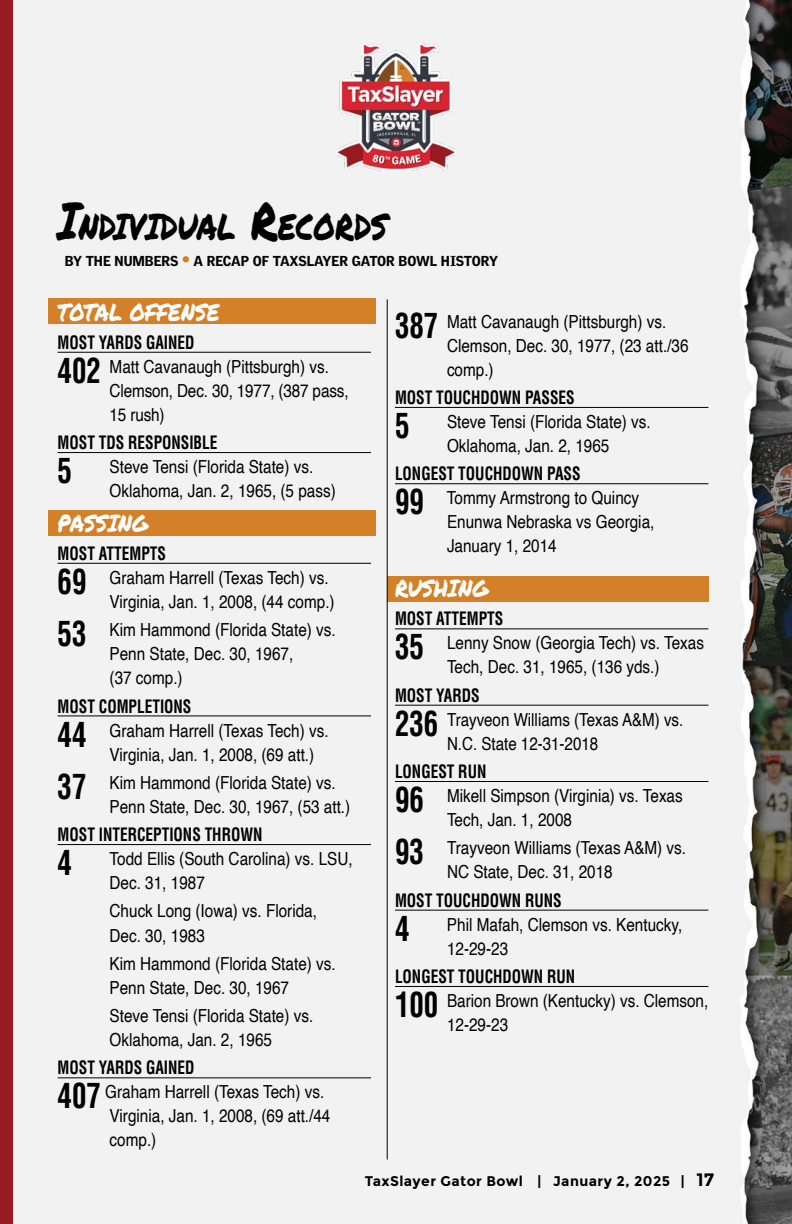
<style>
.page{position:relative;width:792px;height:1224px;background:#fff}
.page>*{position:absolute;margin:0;border:0;box-sizing:border-box;transform-origin:0 0}
.t1{font:36.4px "Permanent Marker";color:#000;scale:.8 1}
.t2{font:700 condensed 34px "Helvetica LT Std";color:#000;scale:.85 1}
.t3{font:24px "Permanent Marker";color:#fff;scale:.85 1}
.t4{font:18px/24px "Helvetica";color:#000;scale:.85 1}
.t5{font:700 condensed 18px "Helvetica LT Std";color:#000;scale:.85 1}
.t6{font:18px/24px "Helvetica";color:#000;scale:.84 1}
.t7{font:900 14px "Griffith Gothic";color:#000}
.t8{font:700 14px "Montserrat";letter-spacing:.03em;color:#000}
.s1{font-size:52px}
.s2{font-size:18px;color:#d27f1c}
.s3{font-family:"Helvetica LT Std";font-weight:700;font-stretch:condensed;font-size:34px}
.s4{font-size:18px}
</style>
<div class="page">
<img style="left:13px;top:0;width:779px;height:1224px">
<img style="left:335px;top:43px;width:121px;height:127px">
<div style="left:0;top:0;width:13px;height:1224px;background:#981b21"></div>
<div style="left:49px;top:298px;width:327px;height:25px;background:#d38029"></div>
<div style="left:387px;top:576px;width:321px;height:25px;background:#d38029"></div>
<div style="left:49px;top:510px;width:327px;height:25px;background:#d38029"></div>
<hr style="left:58px;top:352px;width:313px;height:1px;background:#000">
<hr style="left:58px;top:452px;width:313px;height:1px;background:#000">
<hr style="left:58px;top:563px;width:313px;height:1px;background:#000">
<hr style="left:58px;top:715px;width:313px;height:1px;background:#000">
<hr style="left:58px;top:844px;width:313px;height:1px;background:#000">
<hr style="left:58px;top:1077px;width:313px;height:1px;background:#000">
<hr style="left:395px;top:407px;width:313px;height:1px;background:#000">
<hr style="left:395px;top:483px;width:313px;height:1px;background:#000">
<hr style="left:395px;top:628px;width:313px;height:1px;background:#000">
<hr style="left:395px;top:705px;width:313px;height:1px;background:#000">
<hr style="left:395px;top:781px;width:313px;height:1px;background:#000">
<hr style="left:395px;top:910px;width:313px;height:1px;background:#000">
<hr style="left:395px;top:986px;width:313px;height:1px;background:#000">
<hr style="left:387px;top:299px;width:1px;height:861px;background:#000">
<h1 class="t1" style="left:58px;top:199px;width:414px"><span class="s1">I</span>NDIVIDUAL <span class="s1">R</span>ECORDS</h1>
<p class="t7" style="left:65px;top:252px;width:435px">BY THE NUMBERS <span class="s2">•</span> A RECAP OF TAXSLAYER GATOR BOWL HISTORY</p>
<h3 class="t3" style="left:58px;top:294px;width:192px">TOTAL OFFENSE</h3>
<p class="t5" style="left:58px;top:331px;width:163px">MOST YARDS GAINED</p>
<p class="t4" style="left:110px;top:355px;width:283px;text-indent:-52px"><span class="s3">402</span> Matt Cavanaugh (Pittsburgh) vs.<br>Clemson, Dec. 30, 1977, (387 pass,<br>15 rush)</p>
<p class="t5" style="left:58px;top:431px;width:190px">MOST TDS RESPONSIBLE</p>
<h2 class="t2" style="left:58px;top:449px;width:18px">5</h2>
<p class="t4" style="left:110px;top:455px;width:268px">Steve Tensi (Florida State) vs.<br>Oklahoma, Jan. 2, 1965, (5 pass)</p>
<h3 class="t3" style="left:58px;top:505px;width:108px">PASSING</h3>
<p class="t5" style="left:58px;top:542px;width:129px">MOST ATTEMPTS</p>
<h2 class="t2" style="left:58px;top:560px;width:35px">69</h2>
<p class="t4" style="left:110px;top:566px;width:266px">Graham Harrell (Texas Tech) vs.<br>Virginia, Jan. 1, 2008, (44 comp.)</p>
<h2 class="t2" style="left:58px;top:613px;width:35px">53</h2>
<p class="t4" style="left:110px;top:618px;width:268px">Kim Hammond (Florida State) vs.<br>Penn State, Dec. 30, 1967,<br>(37 comp.)</p>
<p class="t5" style="left:58px;top:695px;width:159px">MOST COMPLETIONS</p>
<h2 class="t2" style="left:58px;top:713px;width:35px">44</h2>
<p class="t4" style="left:110px;top:719px;width:259px">Graham Harrell (Texas Tech) vs.<br>Virginia, Jan. 1, 2008, (69 att.)</p>
<h2 class="t2" style="left:58px;top:765px;width:35px">37</h2>
<p class="t4" style="left:110px;top:771px;width:285px">Kim Hammond (Florida State) vs.<br>Penn State, Dec. 30, 1967, (53 att.)</p>
<p class="t5" style="left:58px;top:823px;width:243px">MOST INTERCEPTIONS THROWN</p>
<h2 class="t2" style="left:58px;top:841px;width:18px">4</h2>
<p class="t4" style="left:110px;top:847px;width:288px">Todd Ellis (South Carolina) vs. LSU,<br>Dec. 31, 1987</p>
<p class="t4" style="left:110px;top:900px;width:246px">Chuck Long (Iowa) vs. Florida,<br>Dec. 30, 1983</p>
<p class="t4" style="left:110px;top:952px;width:268px">Kim Hammond (Florida State) vs.<br>Penn State, Dec. 30, 1967</p>
<p class="t4" style="left:110px;top:1004px;width:241px">Steve Tensi (Florida State) vs.<br>Oklahoma, Jan. 2, 1965</p>
<p class="t5" style="left:58px;top:1057px;width:163px">MOST YARDS GAINED</p>
<p class="t4" style="left:110px;top:1081px;width:261px;text-indent:-52px"><span class="s3">407</span> Graham Harrell (Texas Tech) vs.<br>Virginia, Jan. 1, 2008, (69 att./44 comp.)</p>
<p class="t4" style="left:447px;top:310px;width:286px;text-indent:-52px"><span class="s3">387</span> Matt Cavanaugh (Pittsburgh) vs.<br>Clemson, Dec. 30, 1977, (23 att./36 comp.)</p>
<p class="t5" style="left:395px;top:386px;width:213px">MOST TOUCHDOWN PASSES</p>
<h2 class="t2" style="left:395px;top:404px;width:19px">5</h2>
<p class="t4" style="left:447px;top:410px;width:241px">Steve Tensi (Florida State) vs.<br>Oklahoma, Jan. 2, 1965</p>
<p class="t5" style="left:395px;top:463px;width:220px">LONGEST TOUCHDOWN PASS</p>
<h2 class="t2" style="left:395px;top:481px;width:35px">99</h2>
<p class="t4" style="left:447px;top:487px;width:246px">Tommy Armstrong to Quincy<br>Enunwa Nebraska vs Georgia,<br>January 1, 2014</p>
<h3 class="t3" style="left:395px;top:571px;width:111px">RUSHING</h3>
<p class="t5" style="left:395px;top:608px;width:129px">MOST ATTEMPTS</p>
<h2 class="t2" style="left:395px;top:626px;width:35px">35</h2>
<p class="t4" style="left:447px;top:632px;width:304px">Lenny Snow (Georgia Tech) vs. Texas<br>Tech, Dec. 31, 1965, (136 yds.)</p>
<p class="t5" style="left:395px;top:684px;width:101px">MOST YARDS</p>
<p class="t6" style="left:447px;top:708px;width:283px;text-indent:-52px"><span class="s3">236</span> Trayveon Williams (Texas A&amp;M) vs.<br>N.C. State 12-31-2018</p>
<p class="t5" style="left:395px;top:760px;width:109px">LONGEST RUN</p>
<h2 class="t2" style="left:395px;top:778px;width:35px">96</h2>
<p class="t4" style="left:447px;top:784px;width:279px">Mikell Simpson (Virginia) vs. Texas<br>Tech, Jan. 1, 2008</p>
<h2 class="t2" style="left:395px;top:831px;width:35px">93</h2>
<p class="t4" style="left:447px;top:837px;width:283px">Trayveon Williams (Texas A&amp;M) vs.<br>NC State, Dec. 31, 2018</p>
<p class="t5" style="left:395px;top:889px;width:198px">MOST TOUCHDOWN RUNS</p>
<p class="t4" style="left:447px;top:913px;width:278px;text-indent:-52px"><span class="s3">4</span> Phil Mafah, Clemson vs. Kentucky,<br>12-29-23</p>
<p class="t5" style="left:395px;top:965px;width:213px">LONGEST TOUCHDOWN RUN</p>
<p class="t4" style="left:447px;top:989px;width:309px;text-indent:-52px"><span class="s3">100</span> Barion Brown (Kentucky) vs. Clemson,<br>12-29-23</p>
<p class="t8" style="left:365px;top:1172px;width:351px">TaxSlayer Gator Bowl | January 2, 2025 | <span class="s4">17</span></p>
</div>
